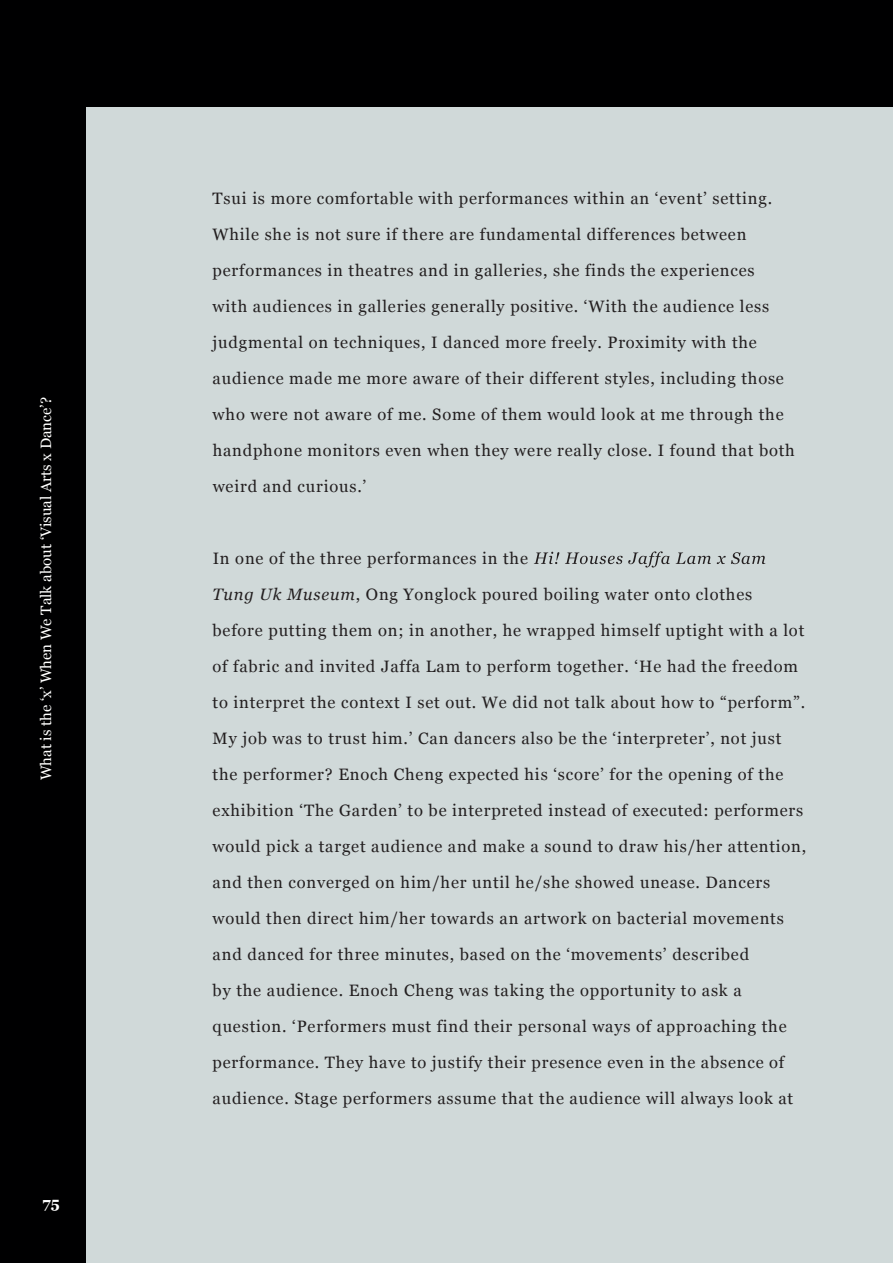
<style>
.page{position:relative;width:893px;height:1263px;background:#fff}
.page>*{position:absolute;margin:0;border:0;box-sizing:border-box;transform-origin:0 0}
.t1{font:16.5px/36px "Georgia";letter-spacing:.05em;color:#231f20}
.t2{font:15px "Georgia";color:#fff}
.t3{font:700 15px "Georgia";color:#fff}
.s1{font-style:italic}
</style>
<div class="page">
<div style="left:0;top:85px;width:893px;height:1178px;background:#d0d9d9"></div>
<div style="left:0;top:0;width:893px;height:106px;background:#000001"></div>
<div style="left:0;top:0;width:85px;height:1263px;background:#000001"></div>
<svg style="left:534px;top:551px;width:231px;height:16px"></svg>
<p class="t2" style="left:35px;top:780px;width:385px;rotate:-90deg">What is the ‘x’ When We Talk about ‘Visual Arts x Dance’?</p>
<p class="t3" style="left:43px;top:1192px;width:19px">75</p>
<p class="t1" style="left:213px;top:179px;width:584px">Tsui is more comfortable with performances within an ‘event’ setting.<br>While she is not sure if there are fundamental differences between performances in theatres and in galleries, she finds the experiences<br>with audiences in galleries generally positive. ‘With the audience less judgmental on techniques, I danced more freely. Proximity with the audience made me more aware of their different styles, including those who were not aware of me. Some of them would look at me through the handphone monitors even when they were really close. I found that both weird and curious.’</p>
<p class="t1" style="left:213px;top:539px;width:595px">In one of the three performances in the<br><span class="s1">Tung Uk Museum</span>, Ong Yonglock poured boiling water onto clothes before putting them on; in another, he wrapped himself uptight with a lot of fabric and invited Jaffa Lam to perform together. ‘He had the freedom to interpret the context I set out. We did not talk about how to “perform”.<br>My job was to trust him.’ Can dancers also be the ‘interpreter’, not just the performer? Enoch Cheng expected his ‘score’ for the opening of the exhibition ‘The Garden’ to be interpreted instead of executed: performers would pick a target audience and make a sound to draw his/her attention, and then converged on him/her until he/she showed unease. Dancers would then direct him/her towards an artwork on bacterial movements and danced for three minutes, based on the ‘movements’ described<br>by the audience. Enoch Cheng was taking the opportunity to ask a question. ‘Performers must find their personal ways of approaching the performance. They have to justify their presence even in the absence of audience. Stage performers assume that the audience will always look at</p>
</div>
